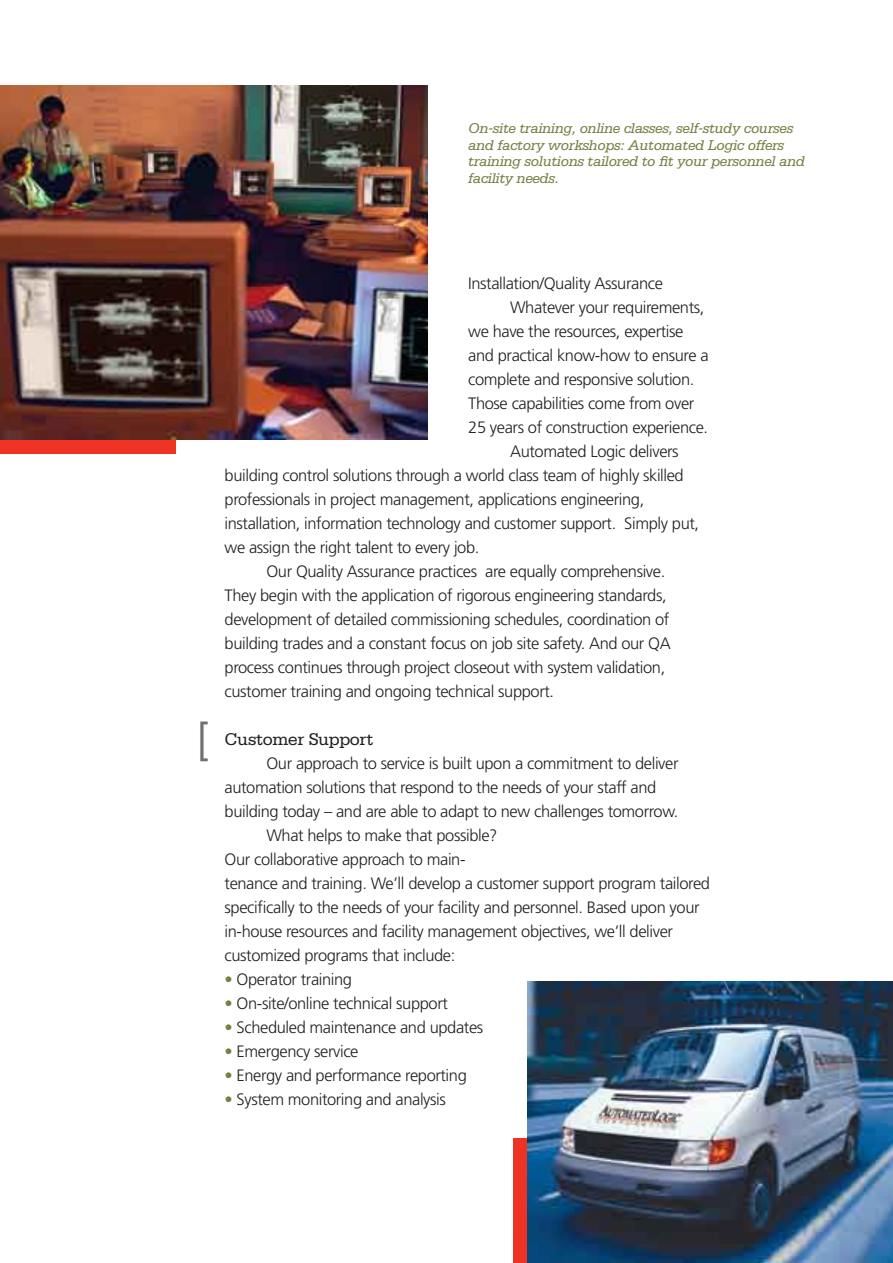
<style>
.page{position:relative;width:893px;height:1263px;background:#fff}
.page>*{position:absolute;margin:0;border:0;box-sizing:border-box;transform-origin:0 0}
.t1{font:38.7px "Futura Std";color:#6f7070}
.t2{font:18px "Serifa Std";letter-spacing:-.025em;color:#231f20}
.t3{font:300 16.5px "Frutiger LT Std";letter-spacing:-.025em;color:#231f20}
.t4{font:italic 15px/16.5px "Serifa Std";letter-spacing:-.025em;color:#797f43}
.s1{color:#797f43}
</style>
<div class="page">
<div style="left:514px;top:1138px;width:185px;height:125px;background:#ee3224"></div>
<div style="left:0;top:316px;width:176px;height:137px;background:#ee3224"></div>
<img style="left:527px;top:981px;width:366px;height:282px">
<img style="left:0;top:85px;width:428px;height:354px">
<p class="t4" style="left:468px;top:120px;width:338px">On-site training, online classes, self-study courses and factory workshops: Automated Logic offers training solutions tailored to fit your personnel and facility needs.</p>
<p class="t1" style="left:196px;top:713px;width:14px">[</p>
<p class="t3" style="left:468px;top:274px;width:196px">Installation/Quality Assurance</p>
<p class="t3" style="left:510px;top:298px;width:196px">Whatever your requirements,</p>
<p class="t3" style="left:468px;top:322px;width:217px">we have the resources, expertise</p>
<p class="t3" style="left:468px;top:346px;width:242px">and practical know-how to ensure a</p>
<p class="t3" style="left:468px;top:370px;width:228px">complete and responsive solution.</p>
<p class="t3" style="left:468px;top:394px;width:228px">Those capabilities come from over</p>
<p class="t3" style="left:468px;top:418px;width:241px">25 years of construction experience.</p>
<p class="t3" style="left:510px;top:442px;width:170px">Automated Logic delivers</p>
<p class="t3" style="left:225px;top:466px;width:461px">building control solutions through a world class team of highly skilled</p>
<p class="t3" style="left:225px;top:490px;width:421px">professionals in project management, applications engineering,</p>
<p class="t3" style="left:225px;top:514px;width:476px">installation, information technology and customer support. Simply put,</p>
<p class="t3" style="left:225px;top:538px;width:256px">we assign the right talent to every job.</p>
<p class="t3" style="left:266px;top:562px;width:400px">Our Quality Assurance practices are equally comprehensive.</p>
<p class="t3" style="left:225px;top:586px;width:443px">They begin with the application of rigorous engineering standards,</p>
<p class="t3" style="left:225px;top:610px;width:446px">development of detailed commissioning schedules, coordination of</p>
<p class="t3" style="left:225px;top:634px;width:448px">building trades and a constant focus on job site safety. And our QA</p>
<p class="t3" style="left:225px;top:658px;width:442px">process continues through project closeout with system validation,</p>
<p class="t3" style="left:225px;top:682px;width:331px">customer training and ongoing technical support.</p>
<p class="t2" style="left:225px;top:729px;width:150px">Customer Support</p>
<p class="t3" style="left:266px;top:754px;width:414px">Our approach to service is built upon a commitment to deliver</p>
<p class="t3" style="left:225px;top:778px;width:433px">automation solutions that respond to the needs of your staff and</p>
<p class="t3" style="left:225px;top:802px;width:455px">building today – and are able to adapt to new challenges tomorrow.</p>
<p class="t3" style="left:266px;top:826px;width:233px">What helps to make that possible?</p>
<p class="t3" style="left:225px;top:850px;width:242px">Our collaborative approach to main-</p>
<p class="t3" style="left:225px;top:874px;width:487px">tenance and training. We’ll develop a customer support program tailored</p>
<p class="t3" style="left:225px;top:898px;width:476px">specifically to the needs of your facility and personnel. Based upon your</p>
<p class="t3" style="left:225px;top:922px;width:450px">in-house resources and facility management objectives, we’ll deliver</p>
<p class="t3" style="left:225px;top:946px;width:232px">customized programs that include:</p>
<p class="t3" style="left:225px;top:970px;width:129px"><span class="s1">•</span> Operator training</p>
<p class="t3" style="left:225px;top:994px;width:225px"><span class="s1">•</span> On-site/online technical support</p>
<p class="t3" style="left:225px;top:1018px;width:260px"><span class="s1">•</span> Scheduled maintenance and updates</p>
<p class="t3" style="left:225px;top:1042px;width:135px"><span class="s1">•</span> Emergency service</p>
<p class="t3" style="left:225px;top:1066px;width:244px"><span class="s1">•</span> Energy and performance reporting</p>
<p class="t3" style="left:225px;top:1090px;width:223px"><span class="s1">•</span> System monitoring and analysis</p>
</div>
